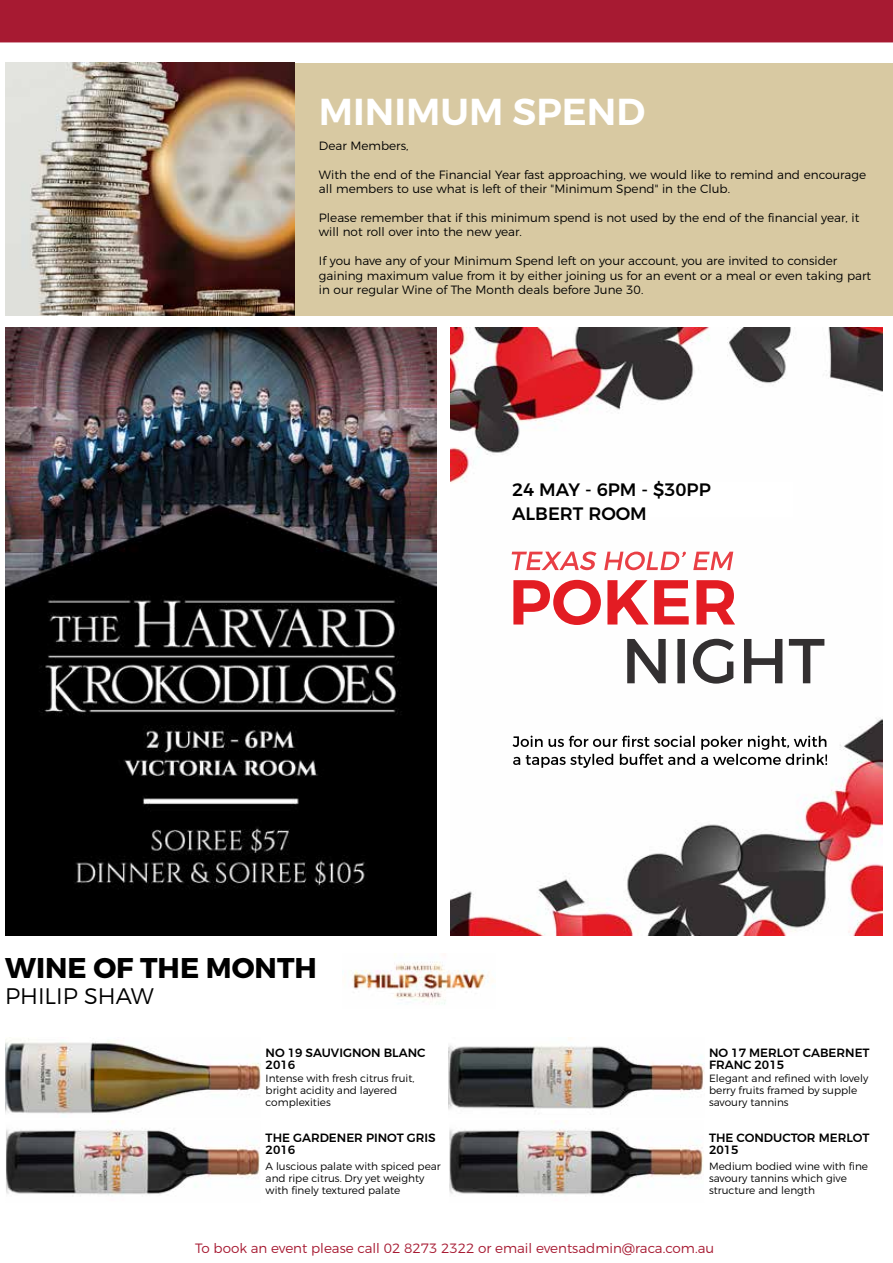
<style>
.page{position:relative;width:893px;height:1263px;background:#fff}
.page>*{position:absolute;margin:0;border:0;box-sizing:border-box;transform-origin:0 0}
.t1{font:600 37.5px "Montserrat";color:#fff}
.t2{font:700 28.5px "Montserrat";color:#000}
.t3{font:300 22.5px "Montserrat";color:#000}
.t4{font:500 18px "Montserrat";color:#000}
.t5{font:300 13.5px "Montserrat";color:#a71a32}
.t6{font:300 12px/14.4px "Montserrat";color:#000}
.t7{font:500 12px/12px "Montserrat";color:#000}
.t8{font:300 10.5px/12px "Montserrat";color:#000}
</style>
<div class="page">
<div style="left:294px;top:63px;width:599px;height:252px;background:#d8c9a2"></div>
<div style="left:0;top:0;width:893px;height:42px;background:#a71a32"></div>
<img style="left:449px;top:1037px;width:255px;height:72px">
<img style="left:451px;top:1128px;width:251px;height:69px">
<img style="left:6px;top:328px;width:430px;height:607px">
<img style="left:451px;top:328px;width:431px;height:607px">
<img style="left:512px;top:551px;width:221px;height:19px">
<img style="left:5px;top:1037px;width:256px;height:80px">
<img style="left:7px;top:1128px;width:252px;height:67px">
<img style="left:352px;top:953px;width:141px;height:52px">
<img style="left:6px;top:63px;width:288px;height:252px">
<div style="left:543px;top:482px;width:250px;height:34px;background:#fff"></div>
<h1 class="t1" style="left:319px;top:89px;width:328px">MINIMUM SPEND</h1>
<p class="t6" style="left:319px;top:138px;width:91px">Dear Members,</p>
<p class="t6" style="left:319px;top:167px;width:549px">With the end of the Financial Year fast approaching, we would like to remind and encourage all members to use what is left of their "Minimum Spend" in the Club.</p>
<p class="t6" style="left:319px;top:210px;width:542px">Please remember that if this minimum spend is not used by the end of the financial year, it will not roll over into the new year.</p>
<p class="t6" style="left:319px;top:253px;width:554px">If you have any of your Minimum Spend left on your account, you are invited to consider gaining maximum value from it by either joining us for an event or a meal or even taking part in our regular Wine of The Month deals before June 30.</p>
<h3 class="t4" style="left:512px;top:478px;width:200px">24 MAY - 6PM - $30PP</h3>
<h3 class="t4" style="left:512px;top:503px;width:136px">ALBERT ROOM</h3>
<h2 class="t2" style="left:5px;top:950px;width:313px">WINE OF THE MONTH</h2>
<h3 class="t3" style="left:5px;top:982px;width:150px">PHILIP SHAW</h3>
<p class="t7" style="left:266px;top:1046px;width:161px">NO 19 SAUVIGNON BLANC<br>2016</p>
<p class="t8" style="left:266px;top:1072px;width:150px">Intense with fresh citrus fruit, bright acidity and layered complexities</p>
<p class="t7" style="left:266px;top:1131px;width:172px">THE GARDENER PINOT GRIS<br>2016</p>
<p class="t8" style="left:266px;top:1160px;width:177px">A luscious palate with spiced pear and ripe citrus. Dry yet weighty with finely textured palate</p>
<p class="t7" style="left:709px;top:1046px;width:162px">NO 17 MERLOT CABERNET<br>FRANC 2015</p>
<p class="t8" style="left:709px;top:1072px;width:161px">Elegant and refined with lovely berry fruits framed by supple savoury tannins</p>
<p class="t7" style="left:709px;top:1131px;width:162px">THE CONDUCTOR MERLOT<br>2015</p>
<p class="t8" style="left:709px;top:1160px;width:160px">Medium bodied wine with fine savoury tannins which give structure and length</p>
<p class="t5" style="left:195px;top:1240px;width:521px">To book an event please call 02 8273 2322 or email eventsadmin@raca.com.au</p>
</div>
